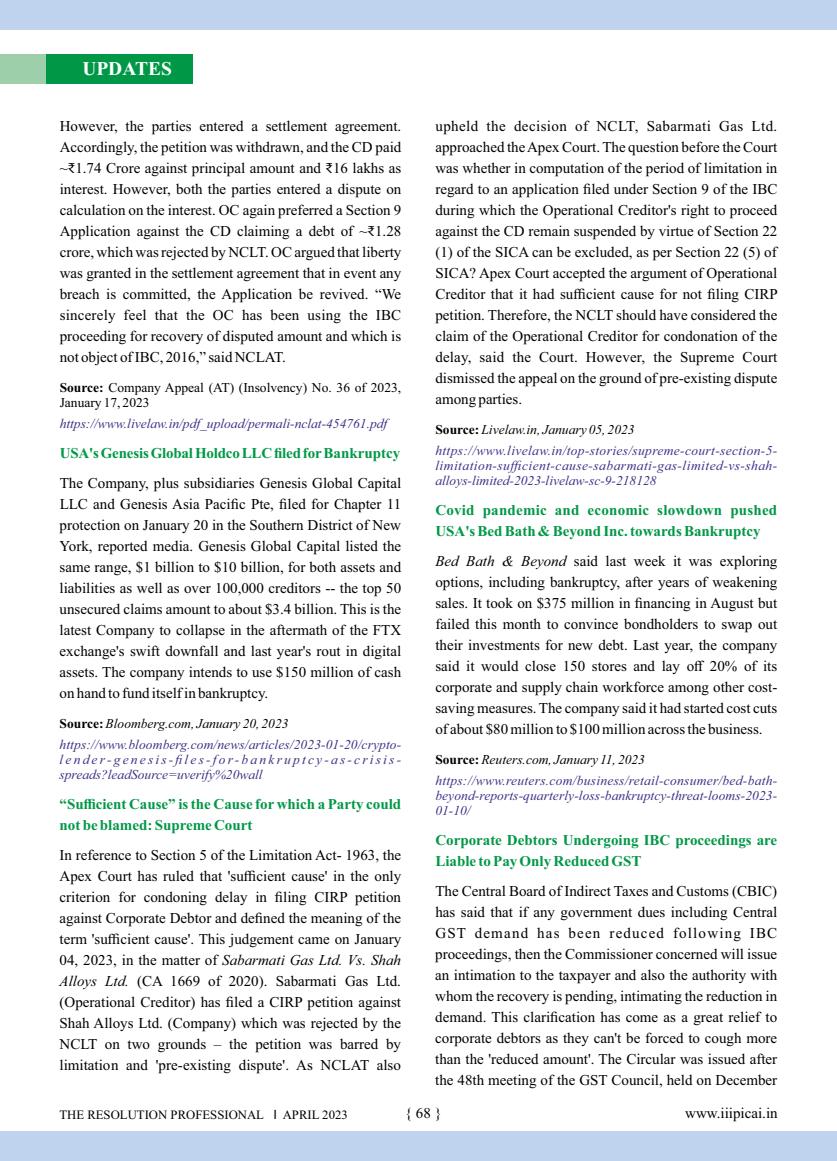
<style>
.page{position:relative;width:837px;height:1161px;background:#fff}
.page>*{position:absolute;margin:0;border:0;box-sizing:border-box;transform-origin:0 0}
.t1{font:700 19.5px "Times New Roman";color:#fefefe}
.t2{font:15px/21px "Times New Roman";color:#000;text-align:justify}
.t3{font:700 15px/21px "Times New Roman";color:#009846}
.t4{font:italic 13.5px/21px "Times New Roman";letter-spacing:.005em;color:#393185}
.t5{font:italic 13.5px/15px "Times New Roman";letter-spacing:.035em;color:#393185}
.t6{font:italic 13.5px/21px "Times New Roman";letter-spacing:.025em;color:#393185}
.t7{font:italic 13.5px/15px "Times New Roman";letter-spacing:.165em;color:#393185}
.t8{font:13.5px/15px "Times New Roman";color:#000}
.t9{font:12.75px "Times New Roman";color:#000}
.s1{font-weight:700}
.s2{font-weight:700;font-style:normal;color:#000}
.s3{color:#000}
.s4{font-style:italic}
.s5{font-family:"Arial"}
</style>
<div class="page">
<div style="left:0;top:0;width:837px;height:30px;background:#bfd3ef"></div>
<div style="left:46px;top:54px;width:147px;height:30px;background:#009846"></div>
<div style="left:0;top:54px;width:46px;height:30px;background:#9dcfaa"></div>
<div style="left:0;top:1131px;width:837px;height:30px;background:#bfd3ef"></div>
<h1 class="t1" style="left:82px;top:62px;width:91px">UPDATES</h1>
<p class="t2" style="left:60px;top:116px;width:343px">However, the parties entered a settlement agreement.<br>Accordingly, the petition was withdrawn, and the CD paid ~₹1.74 Crore against principal amount and ₹16 lakhs as interest. However, both the parties entered a dispute on calculation on the interest. OC again preferred a Section 9<br>Application against the CD claiming a debt of ~₹1.28 crore, which was rejected by NCLT. OC argued that liberty was granted in the settlement agreement that in event any breach is committed, the Application be revived. “We sincerely feel that the OC has been using the IBC proceeding for recovery of disputed amount and which is not object of IBC, 2016,” said NCLAT.</p>
<p class="t8" style="left:60px;top:381px;width:343px"><span class="s1">Source:</span> Company Appeal (AT) (Insolvency) No. 36 of 2023,<br>January 17, 2023</p>
<p class="t4" style="left:60px;top:414px;width:329px">https://www.livelaw.in/pdf_upload/permali-nclat-454761.pdf</p>
<p class="t3" style="left:60px;top:444px;width:342px">USA'sGenesisGlobalHoldcoLLCfiledforBankruptcy</p>
<p class="t2" style="left:60px;top:473px;width:343px">The Company, plus subsidiaries Genesis Global Capital LLC and Genesis Asia Pacific Pte, filed for Chapter 11 protection on January 20 in the Southern District of New York, reported media. Genesis Global Capital listed the same range, $1 billion to $10 billion, for both assets and liabilities as well as over 100,000 creditors -- the top 50 unsecured claims amount to about $3.4 billion. This is the latest Company to collapse in the aftermath of the FTX exchange's swift downfall and last year's rout in digital assets. The company intends to use $150 million of cash on hand to fund itself in bankruptcy.</p>
<p class="t4" style="left:60px;top:714px;width:343px"><span class="s2">Source:</span><span class="s3">Bloomberg.com, January 20, 2023 </span>https://www.bloomberg.com/news/articles/2023-01-20/crypto-</p>
<p class="t7" style="left:60px;top:753px;width:343px">lender-genesis-files-for-bankruptcy-as-crisis&shy;spreads?leadSource=uverify%20wall</p>
<p class="t3" style="left:60px;top:795px;width:343px">“Sufficient Cause” is the Cause for which a Party could not be blamed: Supreme Court</p>
<p class="t2" style="left:60px;top:845px;width:343px">In reference to Section 5 of the Limitation Act- 1963, the Apex Court has ruled that 'sufficient cause' in the only criterion for condoning delay in filing CIRP petition against Corporate Debtor and defined the meaning of the term 'sufficient cause'. This judgement came on January 04, 2023, in the matter of <span class="s4">Sabarmati Gas Ltd. Vs. Shah Alloys Ltd.</span> (CA 1669 of 2020). Sabarmati Gas Ltd. (Operational Creditor) has filed a CIRP petition against Shah Alloys Ltd. (Company) which was rejected by the NCLT on two grounds – the petition was barred by limitation and 'pre-existing dispute'. As NCLAT also</p>
<p class="t2" style="left:435px;top:116px;width:344px">upheld the decision of NCLT, Sabarmati Gas Ltd. approached the Apex Court. The question before the Court was whether in computation of the period of limitation in regard to an application filed under Section 9 of the IBC during which the Operational Creditor's right to proceed against the CD remain suspended by virtue of Section 22 (1) of the SICA can be excluded, as per Section 22 (5) of SICA? Apex Court accepted the argument of Operational Creditor that it had sufficient cause for not filing CIRP petition. Therefore, the NCLT should have considered the claim of the Operational Creditor for condonation of the delay, said the Court. However, the Supreme Court dismissed the appeal on the ground of pre-existing dispute among parties.</p>
<p class="t6" style="left:435px;top:420px;width:343px"><span class="s2">Source:</span> <span class="s3">Livelaw.in, January 05, 2023 </span>https://www.livelaw.in/top-stories/supreme-court-section-5-</p>
<p class="t5" style="left:435px;top:459px;width:343px">limitation-sufficient-cause-sabarmati-gas-limited-vs-shah&shy;alloys-limited-2023-livelaw-sc-9-218128</p>
<p class="t3" style="left:435px;top:501px;width:343px">Covid pandemic and economic slowdown pushed<br>USA's Bed Bath &amp; Beyond Inc. towards Bankruptcy</p>
<p class="t2" style="left:435px;top:551px;width:343px"><span class="s4">Bed Bath &amp; Beyond</span> said last week it was exploring options, including bankruptcy, after years of weakening sales. It took on $375 million in financing in August but failed this month to convince bondholders to swap out their investments for new debt. Last year, the company said it would close 150 stores and lay off 20% of its corporate and supply chain workforce among other cost&shy;saving measures. The company said it had started cost cuts of about $80 million to $100 million across the business.</p>
<p class="t4" style="left:435px;top:750px;width:343px"><span class="s2">Source:</span><span class="s3">Reuters.com, January 11, 2023 </span>https://www.reuters.com/business/retail-consumer/bed-bath-</p>
<p class="t4" style="left:435px;top:789px;width:343px;line-height:15px">beyond-reports-quarterly-loss-bankruptcy-threat-looms-2023-<br>01-10/</p>
<p class="t3" style="left:435px;top:831px;width:343px">Corporate Debtors Undergoing IBC proceedings are<br>Liable to Pay Only Reduced GST</p>
<p class="t2" style="left:435px;top:881px;width:343px">The Central Board of Indirect Taxes and Customs (CBIC) has said that if any government dues including Central GST demand has been reduced following IBC proceedings, then the Commissioner concerned will issue an intimation to the taxpayer and also the authority with whom the recovery is pending, intimating the reduction in demand. This clarification has come as a great relief to corporate debtors as they can't be forced to cough more than the 'reduced amount'. The Circular was issued after the 48th meeting of the GST Council, held on December</p>
<p class="t9" style="left:59px;top:1111px;width:290px">THE RESOLUTION PROFESSIONAL <span class="s5">I</span> APRIL 2023</p>
<p class="t2" style="left:405px;top:1104px;width:38px">{ 68 }</p>
<p class="t2" style="left:685px;top:1104px;width:94px">www.iiipicai.in</p>
</div>
